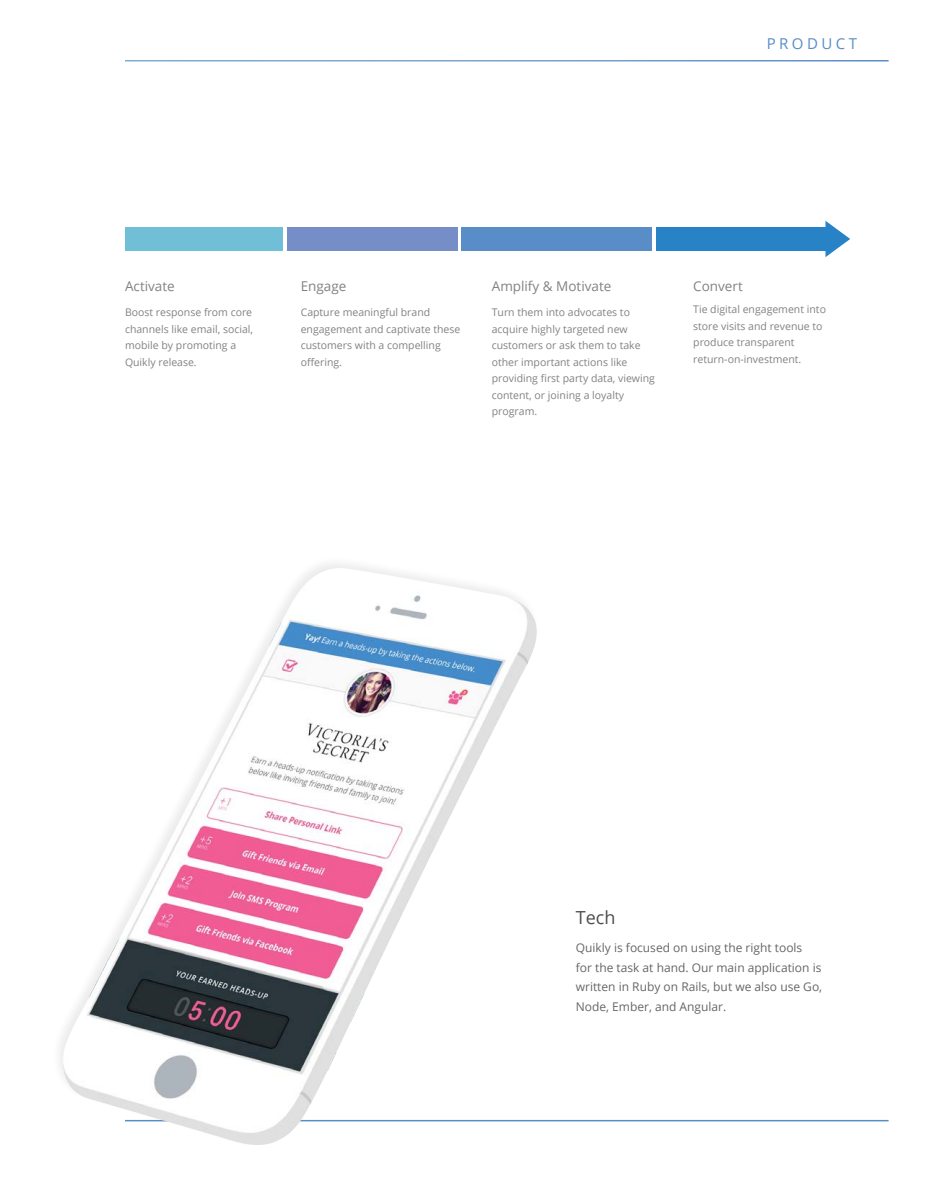
<style>
.page{position:relative;width:927px;height:1197px;background:#fff}
.page>*{position:absolute;margin:0;border:0;box-sizing:border-box;transform-origin:0 0}
.t1{font:18px "Open Sans";color:#4d4d4d}
.t2{font:15px "Open Sans";letter-spacing:.23em;color:#598dc7}
.t3{font:13.5px "Open Sans";color:#808285}
.t4{font:12px/19.5px "Open Sans";color:#666}
.t5{font:10.5px/16.5px "Open Sans";color:#808285}
</style>
<div class="page">
<div style="left:125px;top:227px;width:158px;height:24px;background:#70bfd6"></div>
<div style="left:287px;top:227px;width:171px;height:24px;background:#758ec7"></div>
<div style="left:461px;top:227px;width:191px;height:24px;background:#598dc7"></div>
<div style="left:656px;top:227px;width:171px;height:24px;background:#2783c5"></div>
<svg style="left:825px;top:221px;width:25px;height:36px"></svg>
<hr style="left:125px;top:1120px;width:764px;height:1px;background:#598dc7">
<div style="left:51px;top:555px;width:489px;height:593px;background:#fff"></div>
<img style="left:64px;top:569px;width:472px;height:576px">
<p class="t2" style="left:767px;top:33px;width:92px">PRODUCT</p>
<p class="t3" style="left:125px;top:277px;width:51px">Activate</p>
<p class="t5" style="left:125px;top:304px;width:130px">Boost response from core channels like email, social, mobile by promoting a<br>Quikly release.</p>
<p class="t3" style="left:301px;top:277px;width:47px">Engage</p>
<p class="t5" style="left:301px;top:304px;width:161px">Capture meaningful brand engagement and captivate these customers with a compelling offering.</p>
<p class="t3" style="left:492px;top:277px;width:121px">Amplify &amp; Motivate</p>
<p class="t5" style="left:492px;top:304px;width:165px">Turn them into advocates to acquire highly targeted new customers or ask them to take other important actions like providing first party data, viewing content, or joining a loyalty program.</p>
<p class="t3" style="left:693px;top:277px;width:51px">Convert</p>
<p class="t5" style="left:693px;top:301px;width:134px">Tie digital engagement into store visits and revenue to produce transparent return-on-investment.</p>
<p class="t1" style="left:576px;top:905px;width:41px">Tech</p>
<p class="t4" style="left:576px;top:938px;width:248px">Quikly is focused on using the right tools<br>for the task at hand. Our main application is written in Ruby on Rails, but we also use Go, Node, Ember, and Angular.</p>
</div>
